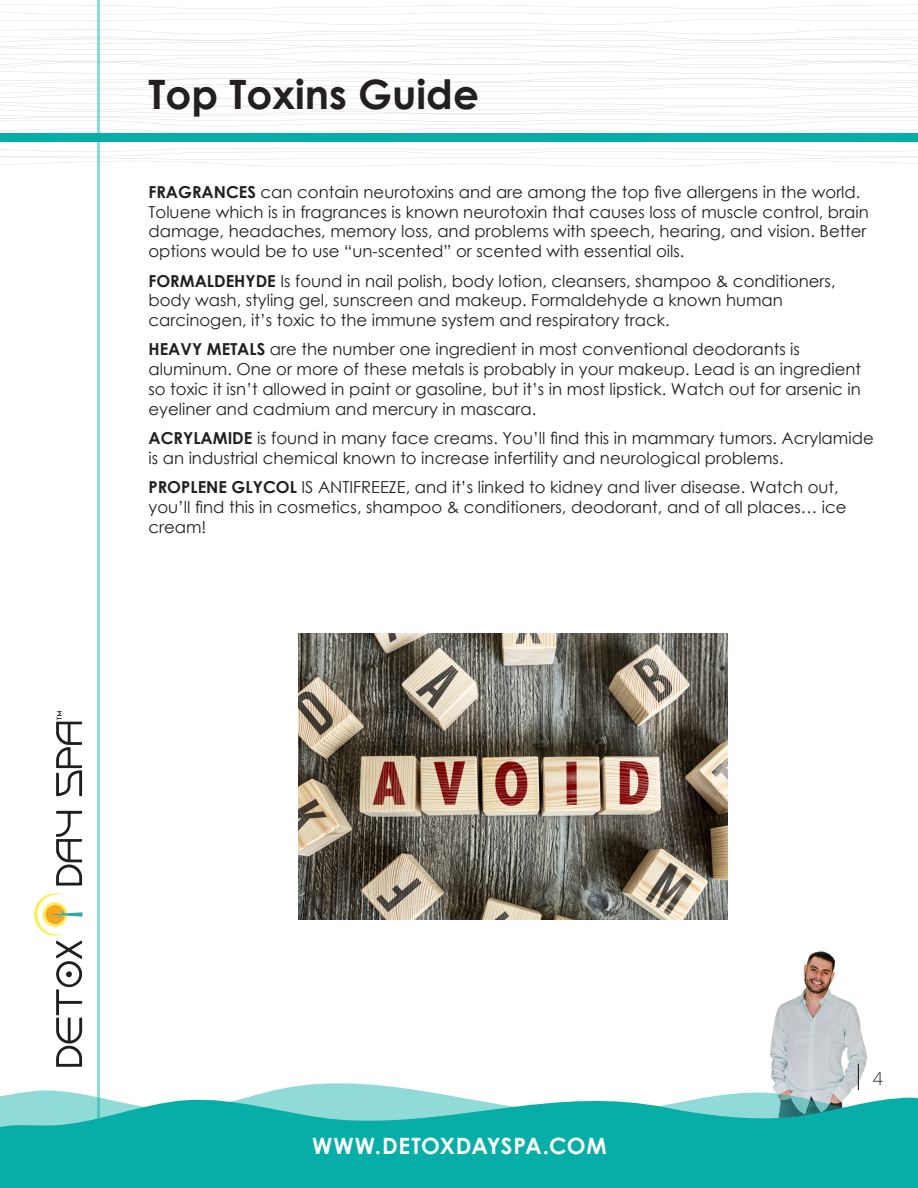
<style>
.page{position:relative;width:918px;height:1188px;background:#fff}
.page>*{position:absolute;margin:0;border:0;box-sizing:border-box;transform-origin:0 0}
.t1{font:700 40.5px "Century Gothic";color:#231f20}
.t2{font:700 22.5px "Century Gothic";letter-spacing:.02em;color:#fff}
.t3{font:300 18px "Open Sans";color:#231f20}
.t4{font:16.5px/19.8px "Century Gothic";color:#231f20}
.s1{font-weight:700}
</style>
<div class="page">
<img style="left:770px;top:951px;width:96px;height:132px">
<svg style="left:0;top:4px;width:918px;height:163px"></svg>
<svg style="left:858px;top:1064px;width:1px;height:19px"></svg>
<svg style="left:299px;top:1083px;width:560px;height:3px"></svg>
<svg style="left:0;top:1086px;width:918px;height:59px;fill:#07ada7"></svg>
<div style="left:0;top:1145px;width:918px;height:43px;background:#07ada7"></div>
<hr style="left:97px;top:0;width:3px;height:1188px;background:#07ada7">
<div style="left:1px;top:134px;width:917px;height:8px;background:#07ada7"></div>
<svg style="left:34px;top:893px;width:48px;height:174px"></svg>
<svg style="left:56px;top:811px;width:26px;height:75px"></svg>
<svg style="left:56px;top:711px;width:26px;height:85px"></svg>
<img style="left:298px;top:633px;width:430px;height:287px">
<p class="t1" style="left:148px;top:64px;width:332px">Top Toxins Guide</p>
<p class="t4" style="left:148px;top:182px;width:722px"><span class="s1">FRAGRANCES</span> can contain neurotoxins and are among the top five allergens in the world.<br>Toluene which is in fragrances is known neurotoxin that causes loss of muscle control, brain damage, headaches, memory loss, and problems with speech, hearing, and vision. Better options would be to use “un-scented” or scented with essential oils.</p>
<p class="t4" style="left:148px;top:270px;width:689px"><span class="s1">FORMALDEHYDE</span> Is found in nail polish, body lotion, cleansers, shampoo &amp; conditioners, body wash, styling gel, sunscreen and makeup. Formaldehyde a known human carcinogen, it’s toxic to the immune system and respiratory track.</p>
<p class="t4" style="left:148px;top:339px;width:714px"><span class="s1">HEAVY METALS</span> are the number one ingredient in most conventional deodorants is aluminum. One or more of these metals is probably in your makeup. Lead is an ingredient so toxic it isn’t allowed in paint or gasoline, but it’s in most lipstick. Watch out for arsenic in eyeliner and cadmium and mercury in mascara.</p>
<p class="t4" style="left:148px;top:428px;width:727px"><span class="s1">ACRYLAMIDE</span> is found in many face creams. You’ll find this in mammary tumors. Acrylamide is an industrial chemical known to increase infertility and neurological problems.</p>
<p class="t4" style="left:148px;top:477px;width:700px"><span class="s1">PROPLENE GLYCOL</span> IS ANTIFREEZE, and it’s linked to kidney and liver disease. Watch out, you’ll find this in cosmetics, shampoo &amp; conditioners, deodorant, and of all places… ice cream!</p>
<p class="t2" style="left:312px;top:1128px;width:296px">WWW.DETOXDAYSPA.COM</p>
<p class="t3" style="left:873px;top:1066px;width:12px">4</p>
</div>
